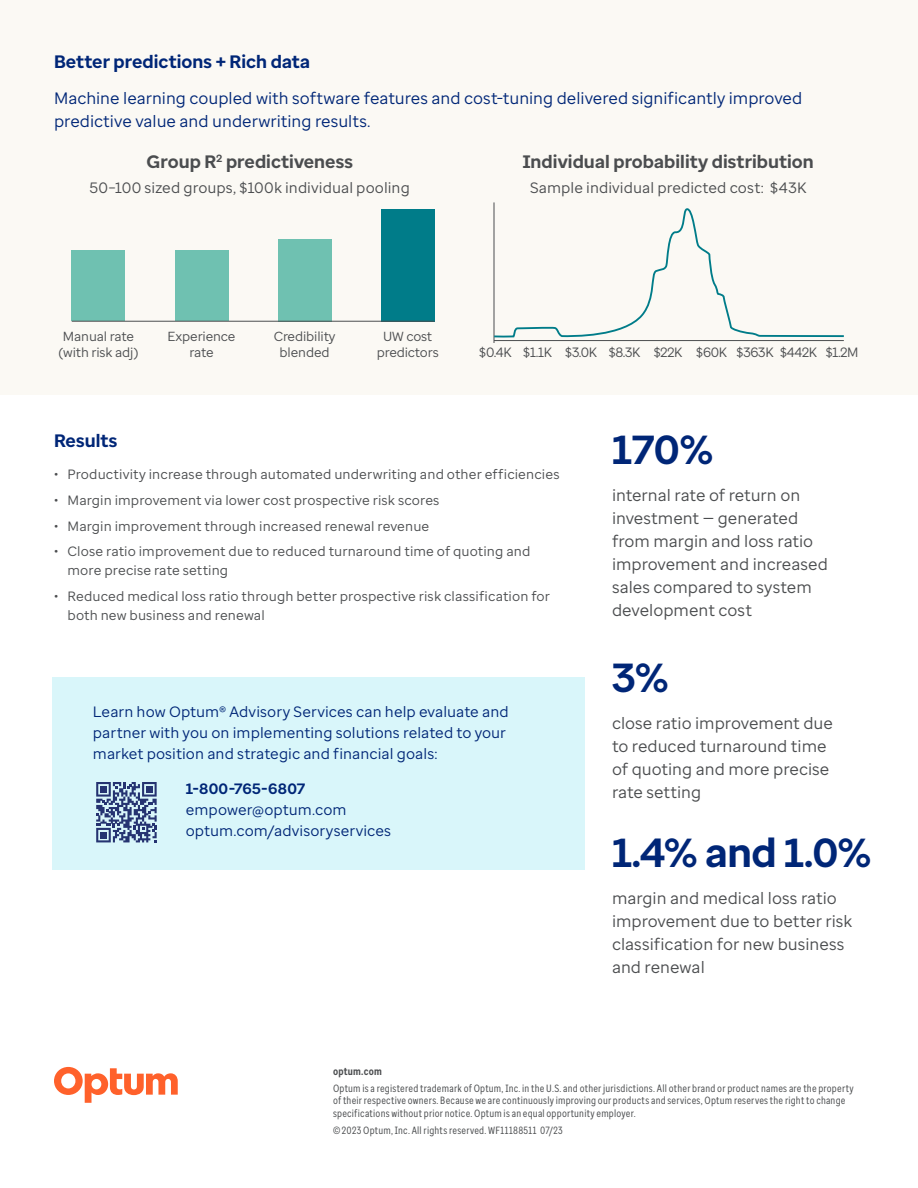
<style>
.page{position:relative;width:918px;height:1188px;background:#fff}
.page>*{position:absolute;margin:0;border:0;box-sizing:border-box;transform-origin:0 0}
.Stat_-_Large{font:700 40.5px "Optum Sans";letter-spacing:-.01em;color:#002677}
.Body{font:700 18px "Optum Sans";letter-spacing:.005em;color:#4b4d4f}
.Callout_header{font:700 18px "Optum Sans";letter-spacing:.005em;color:#002677}
.Callout_body{font:16.5px/23.1px "Optum Sans";color:#4b4d4f}
.Callout_body-2{font:16.5px/23.1px "Optum Sans";color:#002677}
.Call_to_action{font:15px/21px "Optum Sans";letter-spacing:.005em;color:#002677}
.Body-2{font:15px "Optum Sans";letter-spacing:.005em;color:#4b4d4f}
.t1{font:13.5px/18.9px "Optum Sans";letter-spacing:.01em;color:#4b4d4f}
.t2{font:13.5px "Optum Sans";letter-spacing:-.025em;color:#4b4d4f}
.t3{font:13.2px/15.8px "Optum Sans";letter-spacing:-.01em;color:#4b4d4f;text-align:center}
.t4{font:10.5px/12.6px "Optum Sans Cond";letter-spacing:.02em;color:#4b4d4f}
.t5{font:700 10.5px "Optum Sans Cond";letter-spacing:.02em;color:#4b4d4f}
.s1{font-weight:700}
</style>
<div class="page">
<div style="left:0;top:0;width:918px;height:394px;background:#fbf9f4"></div>
<hr style="left:494px;top:202px;width:1px;height:141px;background:#4b4d4f">
<hr style="left:494px;top:340px;width:350px;height:1px;background:#4b4d4f">
<svg style="left:493px;top:205px;width:351px;height:133px"></svg>
<div style="left:72px;top:251px;width:53px;height:70px;background:#6fc1b1"></div>
<div style="left:175px;top:251px;width:53px;height:70px;background:#6fc1b1"></div>
<div style="left:278px;top:239px;width:53px;height:82px;background:#6fc1b1"></div>
<div style="left:381px;top:209px;width:53px;height:112px;background:#007c89"></div>
<hr style="left:72px;top:321px;width:363px;height:1px;background:#4b4d4f">
<div style="left:53px;top:677px;width:532px;height:192px;background:#d9f6fa"></div>
<svg style="left:96px;top:782px;width:61px;height:60px"></svg>
<svg style="left:54px;top:1067px;width:124px;height:36px"></svg>
<p class="Callout_header" style="left:54px;top:50px;width:258px">Better predictions + Rich data</p>
<p class="Callout_body-2" style="left:54px;top:87px;width:750px">Machine learning coupled with software features and cost-tuning delivered significantly improved predictive value and underwriting results.</p>
<p class="Body" style="left:146px;top:150px;width:208px">Group R<sup>2</sup> predictiveness</p>
<p class="Body" style="left:523px;top:150px;width:293px">Individual probability distribution</p>
<p class="Body-2" style="left:90px;top:178px;width:322px">50–100 sized groups, $100k individual pooling</p>
<p class="Body-2" style="left:530px;top:178px;width:278px">Sample individual predicted cost: $43K</p>
<p class="t3" style="left:58px;top:328px;width:81px">Manual rate (with risk adj)</p>
<p class="t3" style="left:168px;top:328px;width:69px">Experience rate</p>
<p class="t3" style="left:274px;top:328px;width:63px">Credibility blended</p>
<p class="t3" style="left:377px;top:328px;width:64px">UW cost predictors</p>
<p class="t2" style="left:479px;top:343px;width:381px">$0.4K $1.1K $3.0K $8.3K $22K $60K $363K $442K $1.2M</p>
<p class="Callout_header" style="left:54px;top:429px;width:65px">Results</p>
<p class="t1" style="left:54px;top:465px;width:507px">• Productivity increase through automated underwriting and other efficiencies</p>
<p class="t1" style="left:54px;top:491px;width:387px">• Margin improvement via lower cost prospective risk scores</p>
<p class="t1" style="left:54px;top:516px;width:377px">• Margin improvement through increased renewal revenue</p>
<p class="t1" style="left:68px;top:542px;width:464px;text-indent:-14px">• Close ratio improvement due to reduced turnaround time of quoting and more precise rate setting</p>
<p class="t1" style="left:68px;top:586px;width:484px;text-indent:-14px">• Reduced medical loss ratio through better prospective risk classification for both new business and renewal</p>
<p class="Call_to_action" style="left:93px;top:701px;width:417px">Learn how Optum® Advisory Services can help evaluate and partner with you on implementing solutions related to your market position and strategic and financial goals:</p>
<p class="Call_to_action" style="left:186px;top:779px;width:207px"><span class="s1">1-800-765-6807 </span>empower@optum.com optum.com/advisoryservices</p>
<p class="Stat_-_Large" style="left:612px;top:423px;width:104px">170%</p>
<p class="Callout_body" style="left:612px;top:483px;width:217px">internal rate of return on investment — generated from margin and loss ratio improvement and increased sales compared to system development cost</p>
<p class="Stat_-_Large" style="left:612px;top:652px;width:59px">3%</p>
<p class="Callout_body" style="left:612px;top:712px;width:222px">close ratio improvement due to reduced turnaround time of quoting and more precise rate setting</p>
<p class="Stat_-_Large" style="left:612px;top:827px;width:261px">1.4% and 1.0%</p>
<p class="Callout_body" style="left:612px;top:887px;width:242px">margin and medical loss ratio improvement due to better risk classification for new business and renewal</p>
<p class="t5" style="left:333px;top:1064px;width:50px">optum.com</p>
<p class="t4" style="left:333px;top:1082px;width:522px">Optum is a registered trademark of Optum, Inc. in the U.S. and other jurisdictions. All other brand or product names are the property of their respective owners. Because we are continuously improving our products and services, Optum reserves the right to change specifications without prior notice. Optum is an equal opportunity employer.</p>
<p class="t4" style="left:333px;top:1124px;width:231px">© 2023 Optum, Inc. All rights reserved. WF11188511 07/23</p>
</div>
